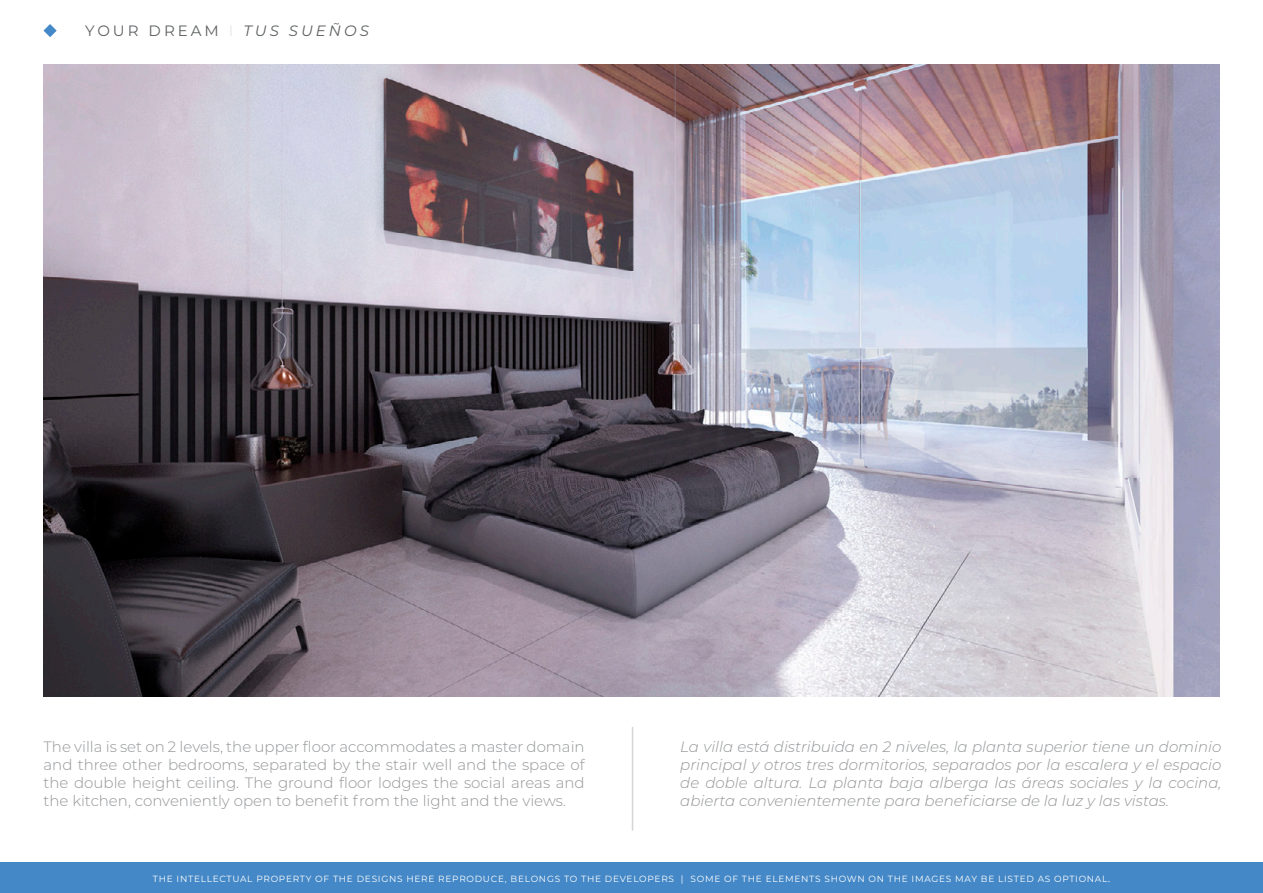
<style>
.page{position:relative;width:1263px;height:893px;background:#fff}
.page>*{position:absolute;margin:0;border:0;box-sizing:border-box;transform-origin:0 0}
.t1{font:italic 300 15px/18px "Montserrat";color:#939598;text-align:justify}
.t2{font:300 15px/18px "Montserrat";color:#939598;text-align:justify}
.t3{font:15px "Montserrat";letter-spacing:.2em;color:#5e6163}
.t4{font:9px "Montserrat";letter-spacing:.08em;color:#fff}
.s1{color:#e6e7e9}
.s2{font-style:italic}
.s3{font-family:"Lato"}
</style>
<div class="page">
<div style="left:0;top:862px;width:1263px;height:31px;background:#4488c7"></div>
<img style="left:43px;top:65px;width:1176px;height:631px">
<hr style="left:632px;top:727px;width:1px;height:104px;background:#d4d5d7">
<svg style="left:43px;top:24px;width:14px;height:13px"></svg>
<p class="t3" style="left:85px;top:21px;width:285px">YOUR DREAM <span class="s1">I</span> <span class="s2">TUS SUEÑOS</span></p>
<p class="t2" style="left:43px;top:737px;width:543px">The villa is set on 2 levels, the upper floor accommodates a master domain and three other bedrooms, separated by the stair well and the space of the double height ceiling. The ground floor lodges the social areas and the kitchen, conveniently open to benefit from the light and the views.</p>
<p class="t1" style="left:680px;top:737px;width:543px">La villa está distribuida en 2 niveles, la planta superior tiene un dominio principal y otros tres dormitorios, separados por la escalera y el espacio de doble altura. La planta baja alberga las áreas sociales y la cocina, abierta convenientemente para beneficiarse de la luz y las vistas.</p>
<p class="t4" style="left:153px;top:873px;width:959px">THE INTELLECTUAL PROPERTY OF THE DESIGNS HERE REPRODUCE, BELONGS TO THE DEVELOPERS | SOME OF THE ELEMENTS SHOWN ON THE IMAGES MAY BE LISTED AS OPTIONAL<span class="s3">.</span></p>
</div>
